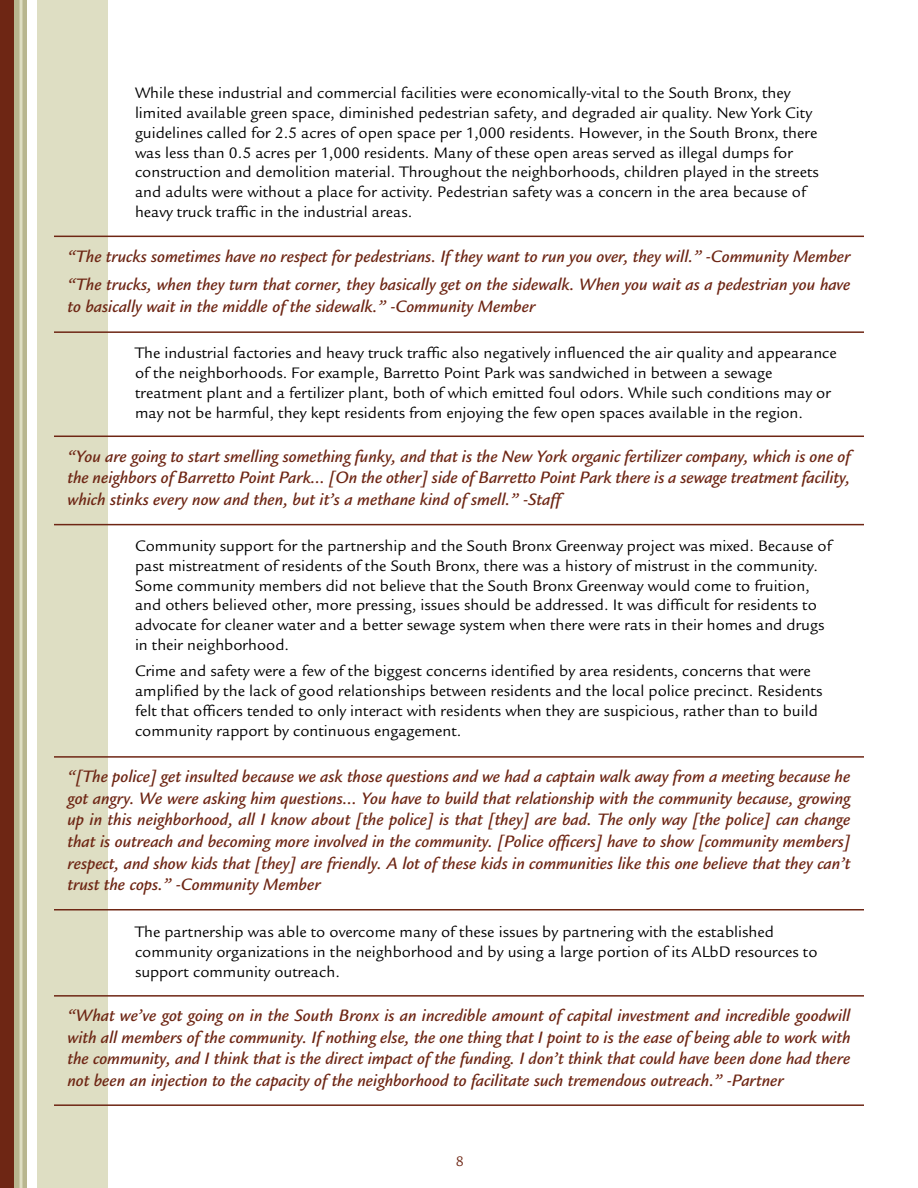
<style>
.page{position:relative;width:918px;height:1188px;background:#fff}
.page>*{position:absolute;margin:0;border:0;box-sizing:border-box;transform-origin:0 0}
.t1{font:italic 500 18px/21.6px "Legacy Sans";color:#6e2614;text-align:justify}
.t2{font:16.5px/19.8px "Legacy Sans";color:#000}
.t3{font:15px "Legacy Sans";color:#6e2614}
</style>
<div class="page">
<div style="left:37px;top:0;width:71px;height:1188px;background:#dedec3"></div>
<div style="left:0;top:0;width:27px;height:1188px;background:#b8b68f"></div>
<hr style="left:19px;top:0;width:3px;height:1188px;background:#dedec3">
<div style="left:0;top:0;width:14px;height:1188px;background:#6e2614"></div>
<hr style="left:54px;top:236px;width:810px;height:1px;background:#6e2614">
<hr style="left:54px;top:331px;width:810px;height:2px;background:#6e2614">
<hr style="left:54px;top:436px;width:810px;height:1px;background:#6e2614">
<hr style="left:54px;top:524px;width:810px;height:1px;background:#6e2614">
<hr style="left:54px;top:756px;width:810px;height:2px;background:#6e2614">
<hr style="left:54px;top:909px;width:810px;height:1px;background:#6e2614">
<hr style="left:54px;top:995px;width:810px;height:2px;background:#6e2614">
<hr style="left:54px;top:1104px;width:810px;height:2px;background:#6e2614">
<p class="t2" style="left:135px;top:83px;width:685px">While these industrial and commercial facilities were economically-vital to the South Bronx, they limited available green space, diminished pedestrian safety, and degraded air quality. New York City guidelines called for 2.5 acres of open space per 1,000 residents. However, in the South Bronx, there was less than 0.5 acres per 1,000 residents. Many of these open areas served as illegal dumps for construction and demolition material. Throughout the neighborhoods, children played in the streets and adults were without a place for activity. Pedestrian safety was a concern in the area because of heavy truck traffic in the industrial areas.</p>
<p class="t1" style="left:68px;top:242px;width:785px;line-height:28.3px">“The trucks sometimes have no respect for pedestrians. If they want to run you over, they will.” -Community Member “The trucks, when they turn that corner, they basically get on the sidewalk. When you wait as a pedestrian you have</p>
<p class="t1" style="left:68px;top:295px;width:469px">to basically wait in the middle of the sidewalk.” -Community Member</p>
<p class="t2" style="left:135px;top:344px;width:703px">The industrial factories and heavy truck traffic also negatively influenced the air quality and appearance of the neighborhoods. For example, Barretto Point Park was sandwiched in between a sewage treatment plant and a fertilizer plant, both of which emitted foul odors. While such conditions may or may not be harmful, they kept residents from enjoying the few open spaces available in the region.</p>
<p class="t1" style="left:68px;top:445px;width:784px">“You are going to start smelling something funky, and that is the New York organic fertilizer company, which is one of the neighbors of Barretto Point Park… [On the other] side of Barretto Point Park there is a sewage treatment facility, which stinks every now and then, but it’s a methane kind of smell.” -Staff</p>
<p class="t2" style="left:135px;top:536px;width:698px">Community support for the partnership and the South Bronx Greenway project was mixed. Because of past mistreatment of residents of the South Bronx, there was a history of mistrust in the community.<br>Some community members did not believe that the South Bronx Greenway would come to fruition, and others believed other, more pressing, issues should be addressed. It was difficult for residents to advocate for cleaner water and a better sewage system when there were rats in their homes and drugs in their neighborhood.</p>
<p class="t2" style="left:135px;top:662px;width:689px">Crime and safety were a few of the biggest concerns identified by area residents, concerns that were amplified by the lack of good relationships between residents and the local police precinct. Residents felt that officers tended to only interact with residents when they are suspicious, rather than to build community rapport by continuous engagement.</p>
<p class="t1" style="left:68px;top:766px;width:785px">“[The police] get insulted because we ask those questions and we had a captain walk away from a meeting because he got angry. We were asking him questions… You have to build that relationship with the community because, growing up in this neighborhood, all I know about [the police] is that [they] are bad. The only way [the police] can change that is outreach and becoming more involved in the community. [Police officers] have to show [community members] respect, and show kids that [they] are friendly. A lot of these kids in communities like this one believe that they can’t trust the cops.” -Community Member</p>
<p class="t2" style="left:135px;top:922px;width:684px">The partnership was able to overcome many of these issues by partnering with the established community organizations in the neighborhood and by using a large portion of its ALbD resources to support community outreach.</p>
<p class="t1" style="left:68px;top:1005px;width:785px">“What we’ve got going on in the South Bronx is an incredible amount of capital investment and incredible goodwill with all members of the community. If nothing else, the one thing that I point to is the ease of being able to work with the community, and I think that is the direct impact of the funding. I don’t think that could have been done had there not been an injection to the capacity of the neighborhood to facilitate such tremendous outreach.” -Partner</p>
<p class="t3" style="left:456px;top:1153px;width:10px">8</p>
</div>
